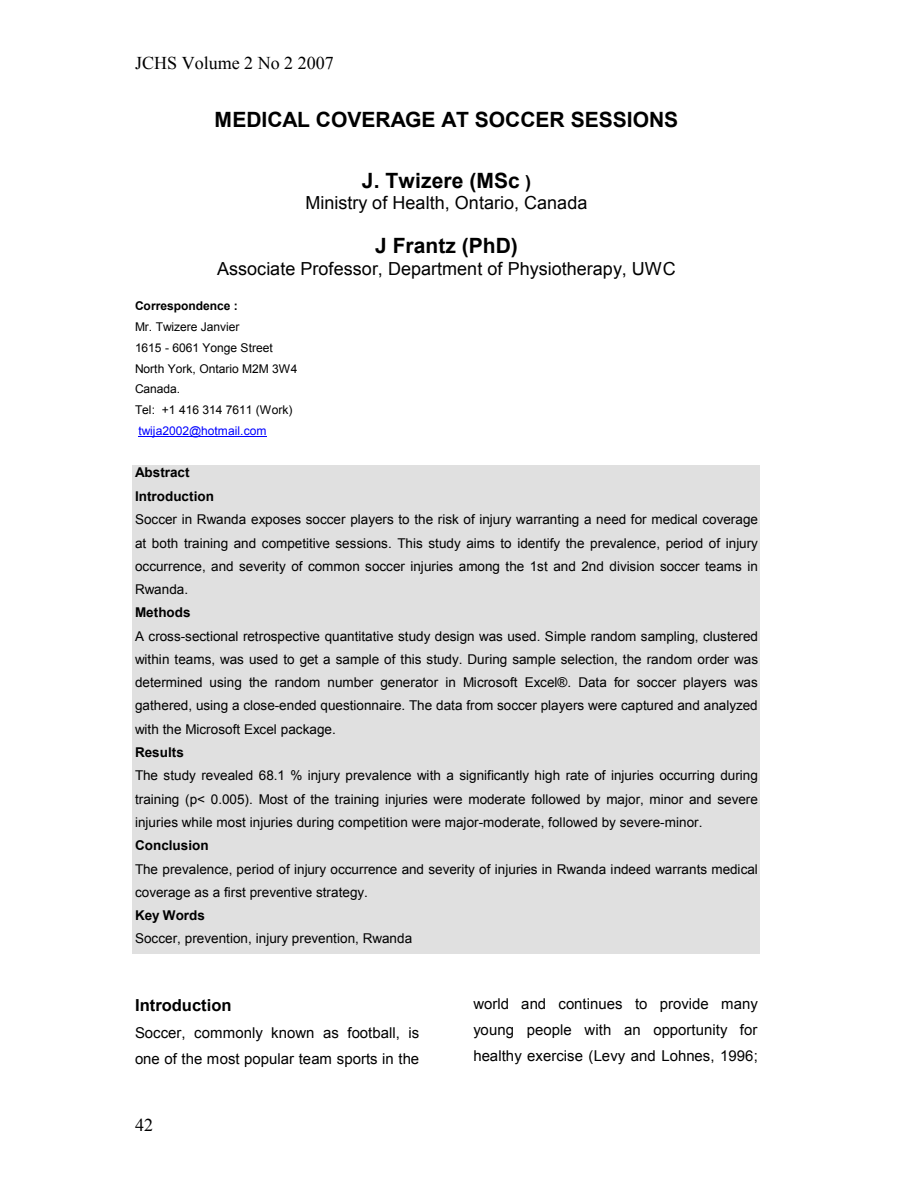
<style>
.page{position:relative;width:918px;height:1188px;background:#fff}
.page>*{position:absolute;margin:0;border:0;box-sizing:border-box;transform-origin:0 0}
.t1{font:700 21px "Arial";color:#000}
.t2{font:18px "Arial";letter-spacing:.005em;color:#000}
.t3{font:18px "Times New Roman";color:#000}
.t4{font:700 16.5px "Arial";color:#000}
.t5{font:15px/26px "Arial";color:#000}
.t6{font:13.5px/23.2px "Arial";letter-spacing:.005em;color:#000;text-align:justify}
.t7{font:700 13.5px/23.2px "Arial";color:#000}
.t8{font:12px/20.7px "Arial";letter-spacing:-.005em;color:#000}
.t9{font:12px "Arial";letter-spacing:-.005em;color:#00f}
.t10{font:700 12px "Arial";color:#000}
.s1{font-size:18px}
</style>
<div class="page">
<hr style="left:138px;top:436px;width:129px;height:1px;background:#00f">
<div style="left:133px;top:465px;width:627px;height:23px;background:#e0e0e0"></div>
<div style="left:133px;top:488px;width:627px;height:24px;background:#e0e0e0"></div>
<div style="left:133px;top:512px;width:627px;height:23px;background:#e0e0e0"></div>
<div style="left:133px;top:535px;width:627px;height:23px;background:#e0e0e0"></div>
<div style="left:133px;top:558px;width:627px;height:23px;background:#e0e0e0"></div>
<div style="left:133px;top:581px;width:627px;height:24px;background:#e0e0e0"></div>
<div style="left:133px;top:605px;width:627px;height:23px;background:#e0e0e0"></div>
<div style="left:133px;top:628px;width:627px;height:23px;background:#e0e0e0"></div>
<div style="left:133px;top:651px;width:627px;height:24px;background:#e0e0e0"></div>
<div style="left:133px;top:675px;width:627px;height:23px;background:#e0e0e0"></div>
<div style="left:133px;top:698px;width:627px;height:23px;background:#e0e0e0"></div>
<div style="left:133px;top:721px;width:627px;height:23px;background:#e0e0e0"></div>
<div style="left:133px;top:744px;width:627px;height:24px;background:#e0e0e0"></div>
<div style="left:133px;top:768px;width:627px;height:23px;background:#e0e0e0"></div>
<div style="left:133px;top:791px;width:627px;height:23px;background:#e0e0e0"></div>
<div style="left:133px;top:814px;width:627px;height:24px;background:#e0e0e0"></div>
<div style="left:133px;top:838px;width:627px;height:23px;background:#e0e0e0"></div>
<div style="left:133px;top:861px;width:627px;height:23px;background:#e0e0e0"></div>
<div style="left:133px;top:884px;width:627px;height:23px;background:#e0e0e0"></div>
<div style="left:133px;top:907px;width:627px;height:24px;background:#e0e0e0"></div>
<div style="left:133px;top:931px;width:627px;height:23px;background:#e0e0e0"></div>
<h2 class="t3" style="left:135px;top:53px;width:200px">JCHS Volume 2 No 2 2007</h2>
<h1 class="t1" style="left:215px;top:108px;width:465px">MEDICAL COVERAGE AT SOCCER SESSIONS</h1>
<h1 class="t1" style="left:362px;top:169px;width:171px">J. Twizere (MSc <span class="s1">)</span></h1>
<h2 class="t2" style="left:305px;top:193px;width:283px">Ministry of Health, Ontario, Canada</h2>
<h1 class="t1" style="left:375px;top:234px;width:144px">J Frantz (PhD)</h1>
<h2 class="t2" style="left:217px;top:258px;width:460px">Associate Professor, Department of Physiotherapy, UWC</h2>
<p class="t10" style="left:135px;top:299px;width:104px">Correspondence :</p>
<p class="t8" style="left:135px;top:317px;width:164px">Mr. Twizere Janvier<br>1615 - 6061 Yonge Street<br>North York, Ontario M2M 3W4<br>Canada.<br>Tel: +1 416 314 7611 (Work)</p>
<p class="t9" style="left:138px;top:424px;width:130px">twija2002@hotmail.com</p>
<p class="t7" style="left:135px;top:461px;width:81px">Abstract<br>Introduction</p>
<p class="t6" style="left:135px;top:508px;width:625px">Soccer in Rwanda exposes soccer players to the risk of injury warranting a need for medical coverage at both training and competitive sessions. This study aims to identify the prevalence, period of injury occurrence, and severity of common soccer injuries among the 1st and 2nd division soccer teams in Rwanda.</p>
<p class="t7" style="left:135px;top:601px;width:57px">Methods</p>
<p class="t6" style="left:135px;top:624px;width:625px">A cross-sectional retrospective quantitative study design was used. Simple random sampling, clustered within teams, was used to get a sample of this study. During sample selection, the random order was determined using the random number generator in Microsoft Excel®. Data for soccer players was gathered, using a close-ended questionnaire. The data from soccer players were captured and analyzed with the Microsoft Excel package.</p>
<p class="t7" style="left:135px;top:740px;width:50px">Results</p>
<p class="t6" style="left:135px;top:764px;width:624px">The study revealed 68.1 % injury prevalence with a significantly high rate of injuries occurring during training (p&lt; 0.005). Most of the training injuries were moderate followed by major, minor and severe injuries while most injuries during competition were major-moderate, followed by severe-minor.</p>
<p class="t7" style="left:135px;top:833px;width:75px">Conclusion</p>
<p class="t6" style="left:135px;top:857px;width:624px">The prevalence, period of injury occurrence and severity of injuries in Rwanda indeed warrants medical coverage as a first preventive strategy.</p>
<p class="t7" style="left:135px;top:903px;width:71px">Key Words</p>
<p class="t6" style="left:135px;top:927px;width:279px">Soccer, prevention, injury prevention, Rwanda</p>
<p class="t4" style="left:135px;top:996px;width:98px">Introduction</p>
<p class="t5" style="left:135px;top:1020px;width:286px">Soccer, commonly known as football, is one of the most popular team sports in the</p>
<h2 class="t3" style="left:135px;top:1115px;width:19px">42</h2>
<p class="t5" style="left:473px;top:991px;width:286px;text-align:justify">world and continues to provide many young people with an opportunity for healthy exercise (Levy and Lohnes, 1996;</p>
</div>
